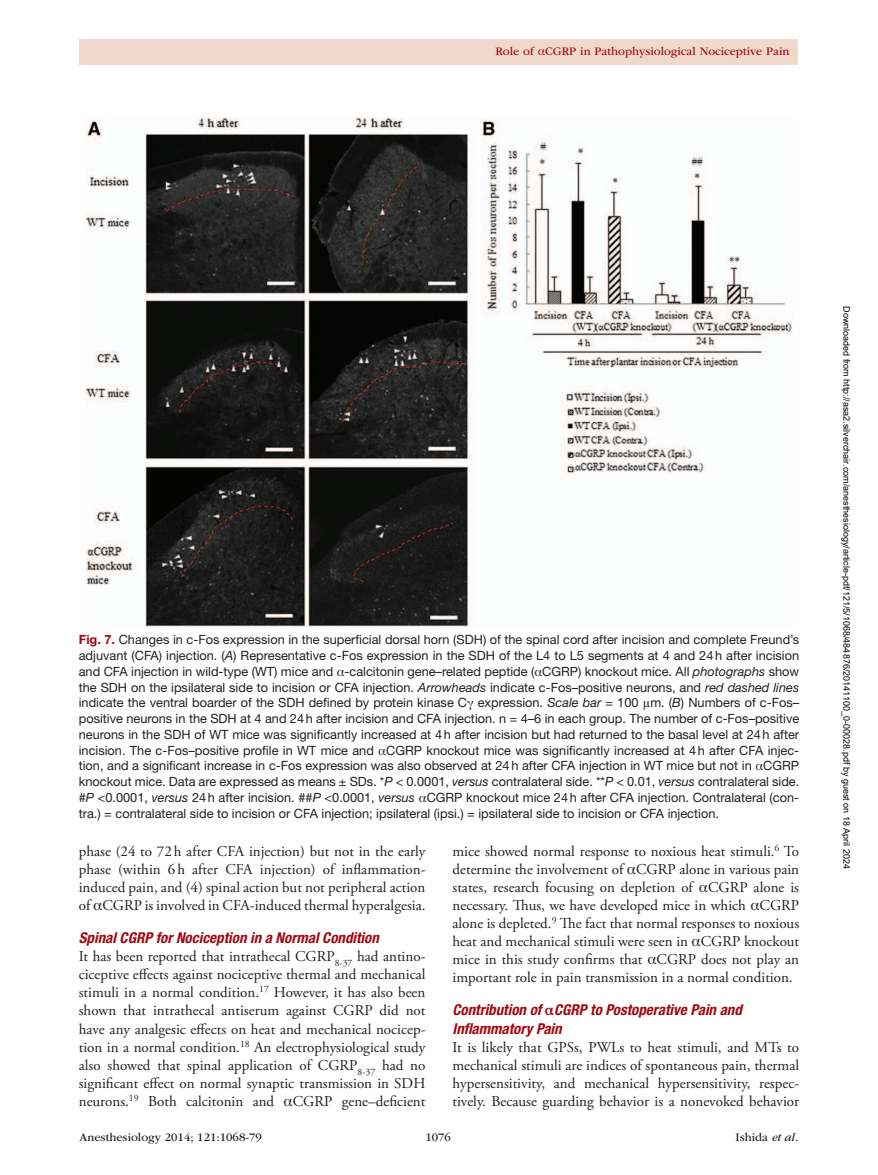
<style>
.page{position:relative;width:878px;height:1175px;background:#fff}
.page>*{position:absolute;margin:0;border:0;box-sizing:border-box;transform-origin:0 0}
.t1{font:15px/18.1px "Adobe Garamond Pro";color:#231f20;text-align:justify}
.t2{font:italic 700 condensed 15px/18.1px "Helvetica Neue LT Std";color:#a1080f}
.t3{font:12.75px/15.8px "Helvetica Neue LT Std";color:#231f20;text-align:justify}
.t4{font:12px "ITC Garamond Std";color:#a1080f}
.t5{font:12px "ITC Garamond Std";color:#231f20}
.t6{font:9px "Arial";color:#000}
.s1{font-family:"Gandhari Unicode"}
.s2{font-weight:700;color:#a1080f}
.s3{font-style:italic}
.s4{font-family:"Gandhari Unicode";font-style:normal;font-stretch:normal}
</style>
<div class="page">
<div style="left:79px;top:39px;width:718px;height:25px;background:#f1d8cd"></div>
<img style="left:85px;top:117px;width:707px;height:509px">
<p class="t4" style="left:495px;top:45px;width:295px">Role of <span class="s1">α</span>CGRP in Pathophysiological Nociceptive Pain</p>
<p class="t3" style="left:79px;top:632px;width:722px"><span class="s2">Fig. 7.</span> Changes in c-Fos expression in the superficial dorsal horn (SDH) of the spinal cord after incision and complete Freund’s adjuvant (CFA) injection. (<span class="s3">A</span>) Representative c-Fos expression in the SDH of the L4 to L5 segments at 4 and 24h after incision and CFA injection in wild-type (WT) mice and <span class="s1">α</span>-calcitonin gene–related peptide (<span class="s1">α</span>CGRP) knockout mice. All <span class="s3">photographs</span> show the SDH on the ipsilateral side to incision or CFA injection. <span class="s3">Arrowheads</span> indicate c-Fos–positive neurons, and <span class="s3">red dashed lines </span>indicate the ventral boarder of the SDH defined by protein kinase C<span class="s1">γ</span> expression. <span class="s3">Scale bar</span> = 100 <span class="s1">μ</span>m. (<span class="s3">B</span>) Numbers of c-Fos– positive neurons in the SDH at 4 and 24h after incision and CFA injection. n = 4–6 in each group. The number of c-Fos–positive neurons in the SDH of WT mice was significantly increased at 4h after incision but had returned to the basal level at 24h after incision. The c-Fos–positive profile in WT mice and <span class="s1">α</span>CGRP knockout mice was significantly increased at 4h after CFA injec&shy;tion, and a significant increase in c-Fos expression was also observed at 24h after CFA injection in WT mice but not in <span class="s1">α</span>CGRP knockout mice. Data are expressed as means ± SDs. *<span class="s3">P</span> &lt; 0.0001, <span class="s3">versus</span> contralateral side. **<span class="s3">P</span> &lt; 0.01, <span class="s3">versus</span> contralateral side. #<span class="s3">P</span> &lt;0.0001, <span class="s3">versus</span> 24h after incision. ##<span class="s3">P</span> &lt;0.0001, <span class="s3">versus</span> <span class="s1">α</span>CGRP knockout mice 24h after CFA injection. Contralateral (con&shy;tra.) = contralateral side to incision or CFA injection; ipsilateral (ipsi.) = ipsilateral side to incision or CFA injection.</p>
<p class="t1" style="left:79px;top:842px;width:348px">phase (24 to 72h after CFA injection) but not in the early phase (within 6h after CFA injection) of inflammation&shy;induced pain, and (4) spinal action but not peripheral action of <span class="s1">α</span>CGRP is involved in CFA-induced thermal hyperalgesia.</p>
<p class="t2" style="left:79px;top:928px;width:301px">Spinal CGRP for Nociception in a Normal Condition</p>
<p class="t1" style="left:79px;top:947px;width:348px">It has been reported that intrathecal CGRP<sub>8-37</sub> had antino&shy;ciceptive effects against nociceptive thermal and mechanical stimuli in a normal condition.<sup>17</sup> However, it has also been shown that intrathecal antiserum against CGRP did not have any analgesic effects on heat and mechanical nocicep&shy;tion in a normal condition.<sup>18</sup> An electrophysiological study also showed that spinal application of CGRP<sub>8-37</sub> had no significant effect on normal synaptic transmission in SDH neurons.<sup>19</sup> Both calcitonin and <span class="s1">α</span>CGRP gene–deficient</p>
<p class="t1" style="left:452px;top:842px;width:348px">mice showed normal response to noxious heat stimuli.<sup>6</sup> To determine the involvement of <span class="s1">α</span>CGRP alone in various pain states, research focusing on depletion of <span class="s1">α</span>CGRP alone is necessary. Thus, we have developed mice in which <span class="s1">α</span>CGRP alone is depleted.<sup>9</sup> The fact that normal responses to noxious heat and mechanical stimuli were seen in <span class="s1">α</span>CGRP knockout mice in this study confirms that <span class="s1">α</span>CGRP does not play an important role in pain transmission in a normal condition.</p>
<p class="t2" style="left:452px;top:1001px;width:291px">Contribution of <span class="s4">α</span>CGRP to Postoperative Pain and<br>Inflammatory Pain</p>
<p class="t1" style="left:452px;top:1038px;width:348px">It is likely that GPSs, PWLs to heat stimuli, and MTs to mechanical stimuli are indices of spontaneous pain, thermal hypersensitivity, and mechanical hypersensitivity, respec&shy;tively. Because guarding behavior is a nonevoked behavior</p>
<p class="t5" style="left:80px;top:1130px;width:184px">Anesthesiology 2014; 121:1068-79</p>
<p class="t5" style="left:425px;top:1130px;width:27px">1076</p>
<p class="t5" style="left:735px;top:1130px;width:64px">Ishida <span class="s3">et al.</span></p>
<p class="t6" style="left:850px;top:306px;width:564px;rotate:90deg">Downloaded from http://asa2.silverchair.com/anesthesiology/article-pdf/121/5/1068/484876/20141100_0-00028.pdf by guest on 18 April 2024</p>
</div>
